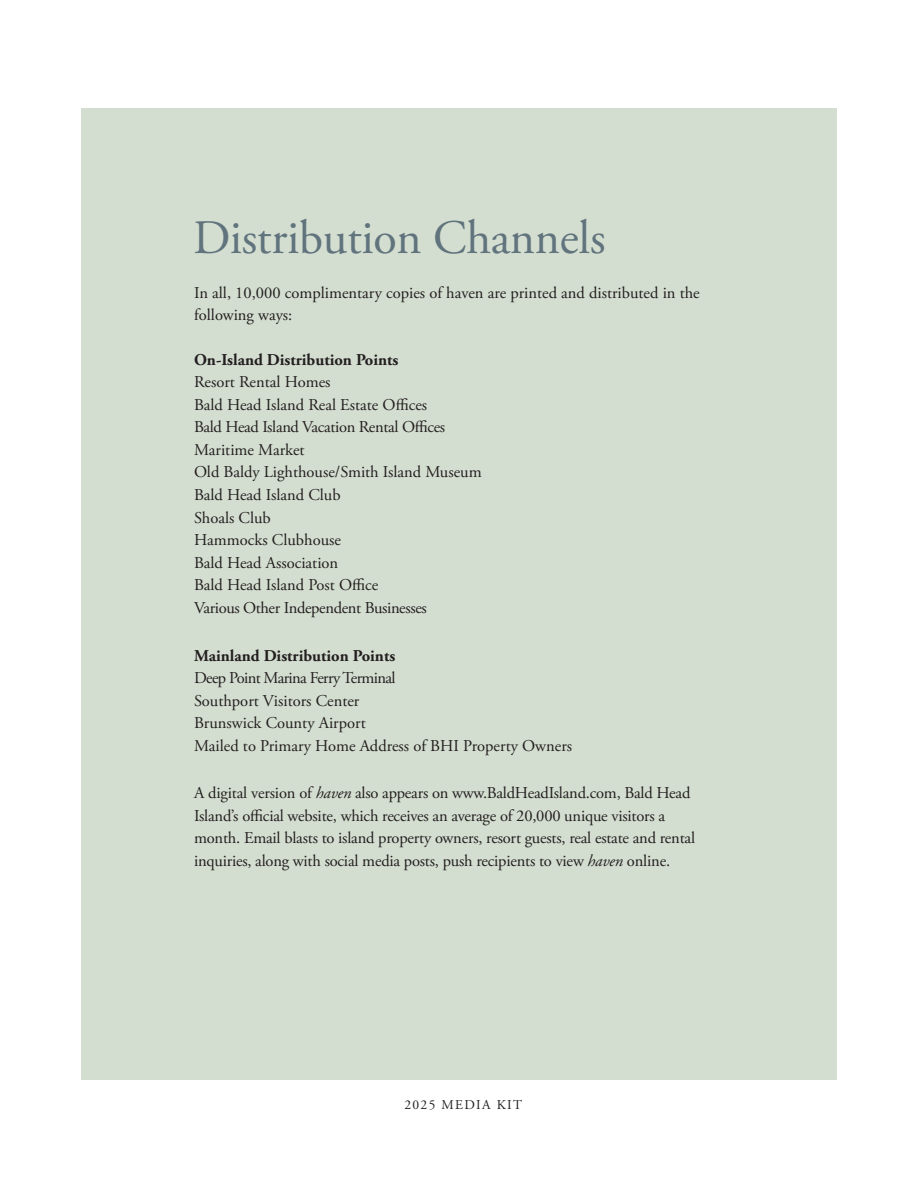
<style>
.page{position:relative;width:918px;height:1188px;background:#fff}
.page>*{position:absolute;margin:0;border:0;box-sizing:border-box;transform-origin:0 0}
.t1{font:48px "Adobe Garamond Pro";letter-spacing:-.005em;color:#61747e}
.t2{font:16.5px/22.5px "Adobe Garamond Pro";letter-spacing:-.01em;color:#231f20}
.t3{font:700 16.5px "Adobe Garamond Pro";color:#231f20}
.t4{font:13.5px "Adobe Garamond Pro";letter-spacing:.1em;color:#231f20}
.s1{font-style:italic}
</style>
<div class="page">
<div style="left:81px;top:108px;width:756px;height:972px;background:#d4ded0"></div>
<h1 class="t1" style="left:193px;top:209px;width:414px">Distribution Channels</h1>
<p class="t2" style="left:194px;top:282px;width:507px">In all, 10,000 complimentary copies of haven are printed and distributed in the following ways:</p>
<p class="t3" style="left:194px;top:350px;width:206px">On-Island Distribution Points</p>
<p class="t2" style="left:194px;top:371px;width:289px">Resort Rental Homes<br>Bald Head Island Real Estate Offices<br>Bald Head Island Vacation Rental Offices<br>Maritime Market<br>Old Baldy Lighthouse/Smith Island Museum<br>Bald Head Island Club<br>Shoals Club<br>Hammocks Clubhouse<br>Bald Head Association<br>Bald Head Island Post Office<br>Various Other Independent Businesses</p>
<p class="t3" style="left:194px;top:646px;width:203px">Mainland Distribution Points</p>
<p class="t2" style="left:194px;top:667px;width:380px">Deep Point Marina Ferry Terminal<br>Southport Visitors Center<br>Brunswick County Airport<br>Mailed to Primary Home Address of BHI Property Owners</p>
<p class="t2" style="left:194px;top:782px;width:503px">A digital version of <span class="s1">haven</span> also appears on www.BaldHeadIsland.com, Bald Head Island’s official website, which receives an average of 20,000 unique visitors a month. Email blasts to island property owners, resort guests, real estate and rental inquiries, along with social media posts, push recipients to view <span class="s1">haven</span> online.</p>
<p class="t4" style="left:404px;top:1096px;width:119px">2025 MEDIA KIT</p>
</div>
